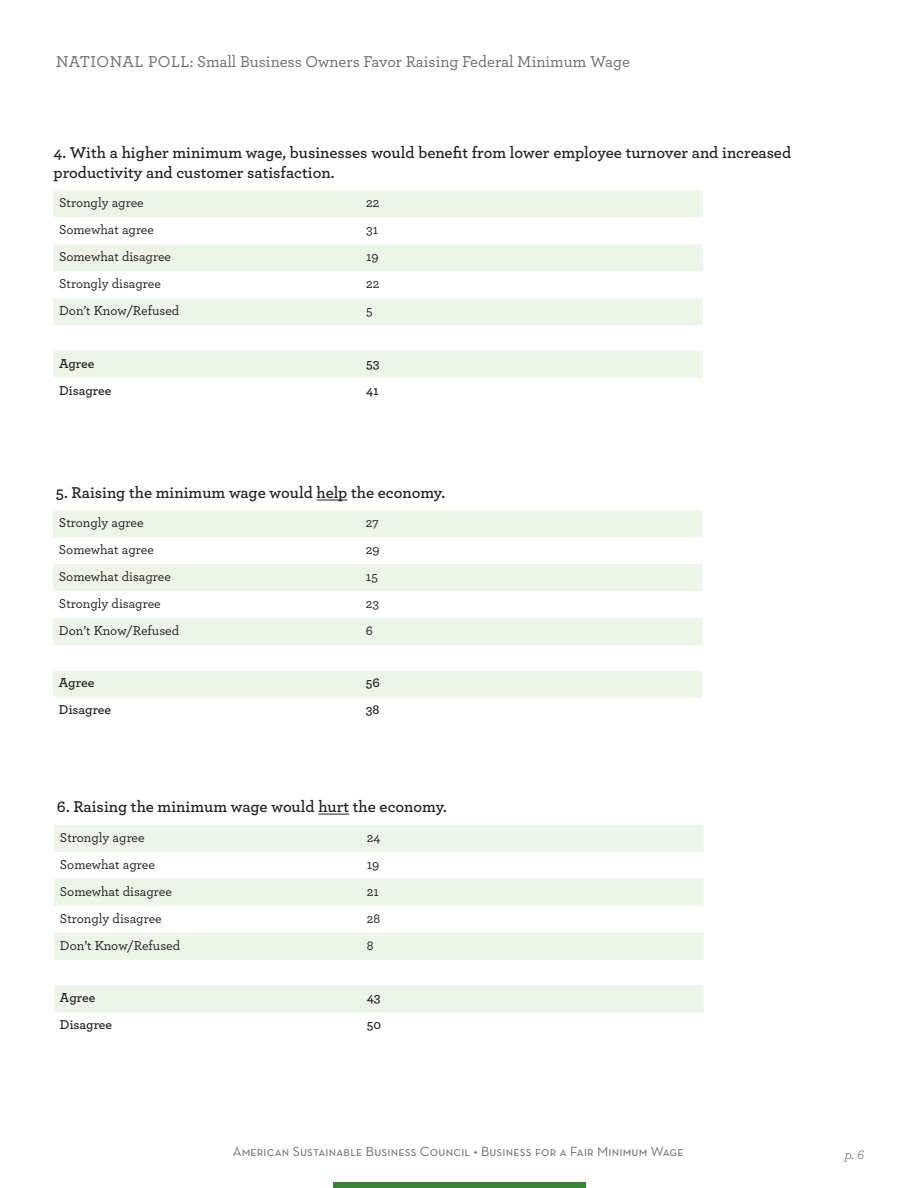
<style>
.page{position:relative;width:918px;height:1188px;background:#fff}
.page>*{position:absolute;margin:0;border:0;box-sizing:border-box;transform-origin:0 0}
.body_copy{font:600 16.5px/19.8px "Archer";color:#231f20}
.subhead2_space_befor{font:500 16.5px "Archer";color:#6c6d70}
.t1{font:500 13.5px "Archer";letter-spacing:-.005em;color:#231f20}
.t2{font:13.5px "Neutra Text Book SC";letter-spacing:.015em;color:#6c6d70}
.t3{font:600 13.5px "Archer";letter-spacing:-.005em;color:#231f20}
.subhead2_space_befor-2{font:italic 13.5px "Archer";color:#6c6d70}
</style>
<div class="page">
<div style="left:333px;top:1182px;width:252px;height:6px;background:#368532"></div>
<hr style="left:317px;top:500px;width:30px;height:1px;background:#231f20">
<svg style="left:53px;top:190px;width:650px;height:188px;fill:#ecf5e8"></svg>
<svg style="left:53px;top:510px;width:650px;height:188px;fill:#ecf5e8"></svg>
<hr style="left:318px;top:814px;width:31px;height:1px;background:#231f20">
<svg style="left:54px;top:825px;width:650px;height:187px;fill:#ecf5e8"></svg>
<p class="subhead2_space_befor" style="left:56px;top:50px;width:575px">NATIONAL POLL: Small Business Owners Favor Raising Federal Minimum Wage</p>
<p class="body_copy" style="left:54px;top:142px;width:739px">4. With a higher minimum wage, businesses would benefit from lower employee turnover and increased productivity and customer satisfaction.</p>
<p class="t1" style="left:59px;top:193px;width:86px">Strongly agree</p>
<p class="t1" style="left:366px;top:193px;width:15px">22</p>
<p class="t1" style="left:59px;top:220px;width:96px">Somewhat agree</p>
<p class="t1" style="left:366px;top:220px;width:14px">31</p>
<p class="t1" style="left:59px;top:247px;width:114px">Somewhat disagree</p>
<p class="t1" style="left:366px;top:247px;width:14px">19</p>
<p class="t1" style="left:59px;top:274px;width:103px">Strongly disagree</p>
<p class="t1" style="left:366px;top:274px;width:15px">22</p>
<p class="t1" style="left:59px;top:301px;width:122px">Don’t Know/Refused</p>
<p class="t1" style="left:366px;top:301px;width:8px">5</p>
<p class="t3" style="left:59px;top:353px;width:37px">Agree</p>
<p class="t3" style="left:366px;top:353px;width:15px">53</p>
<p class="t3" style="left:59px;top:380px;width:54px">Disagree</p>
<p class="t3" style="left:366px;top:380px;width:14px">41</p>
<p class="body_copy" style="left:56px;top:482px;width:391px">5. Raising the minimum wage would help the economy.</p>
<p class="t1" style="left:59px;top:513px;width:86px">Strongly agree</p>
<p class="t1" style="left:366px;top:513px;width:15px">27</p>
<p class="t1" style="left:59px;top:540px;width:96px">Somewhat agree</p>
<p class="t1" style="left:366px;top:540px;width:15px">29</p>
<p class="t1" style="left:59px;top:567px;width:114px">Somewhat disagree</p>
<p class="t1" style="left:366px;top:567px;width:14px">15</p>
<p class="t1" style="left:59px;top:594px;width:103px">Strongly disagree</p>
<p class="t1" style="left:366px;top:594px;width:15px">23</p>
<p class="t1" style="left:59px;top:621px;width:122px">Don’t Know/Refused</p>
<p class="t1" style="left:366px;top:621px;width:9px">6</p>
<p class="t3" style="left:59px;top:673px;width:37px">Agree</p>
<p class="t3" style="left:366px;top:673px;width:15px">56</p>
<p class="t3" style="left:59px;top:700px;width:54px">Disagree</p>
<p class="t3" style="left:366px;top:700px;width:15px">38</p>
<p class="body_copy" style="left:57px;top:796px;width:392px">6. Raising the minimum wage would hurt the economy.</p>
<p class="t1" style="left:60px;top:827px;width:86px">Strongly agree</p>
<p class="t1" style="left:367px;top:827px;width:15px">24</p>
<p class="t1" style="left:60px;top:854px;width:96px">Somewhat agree</p>
<p class="t1" style="left:367px;top:854px;width:14px">19</p>
<p class="t1" style="left:60px;top:881px;width:114px">Somewhat disagree</p>
<p class="t1" style="left:367px;top:881px;width:14px">21</p>
<p class="t1" style="left:60px;top:908px;width:103px">Strongly disagree</p>
<p class="t1" style="left:367px;top:908px;width:15px">28</p>
<p class="t1" style="left:60px;top:935px;width:122px">Don’t Know/Refused</p>
<p class="t1" style="left:367px;top:935px;width:8px">8</p>
<p class="t3" style="left:60px;top:988px;width:37px">Agree</p>
<p class="t3" style="left:367px;top:988px;width:15px">43</p>
<p class="t3" style="left:60px;top:1015px;width:54px">Disagree</p>
<p class="t3" style="left:367px;top:1015px;width:16px">50</p>
<p class="t2" style="left:233px;top:1143px;width:452px">American Sustainable Business Council • Business for a Fair Minimum Wage</p>
<p class="subhead2_space_befor-2" style="left:845px;top:1145px;width:21px">p. 6</p>
</div>
